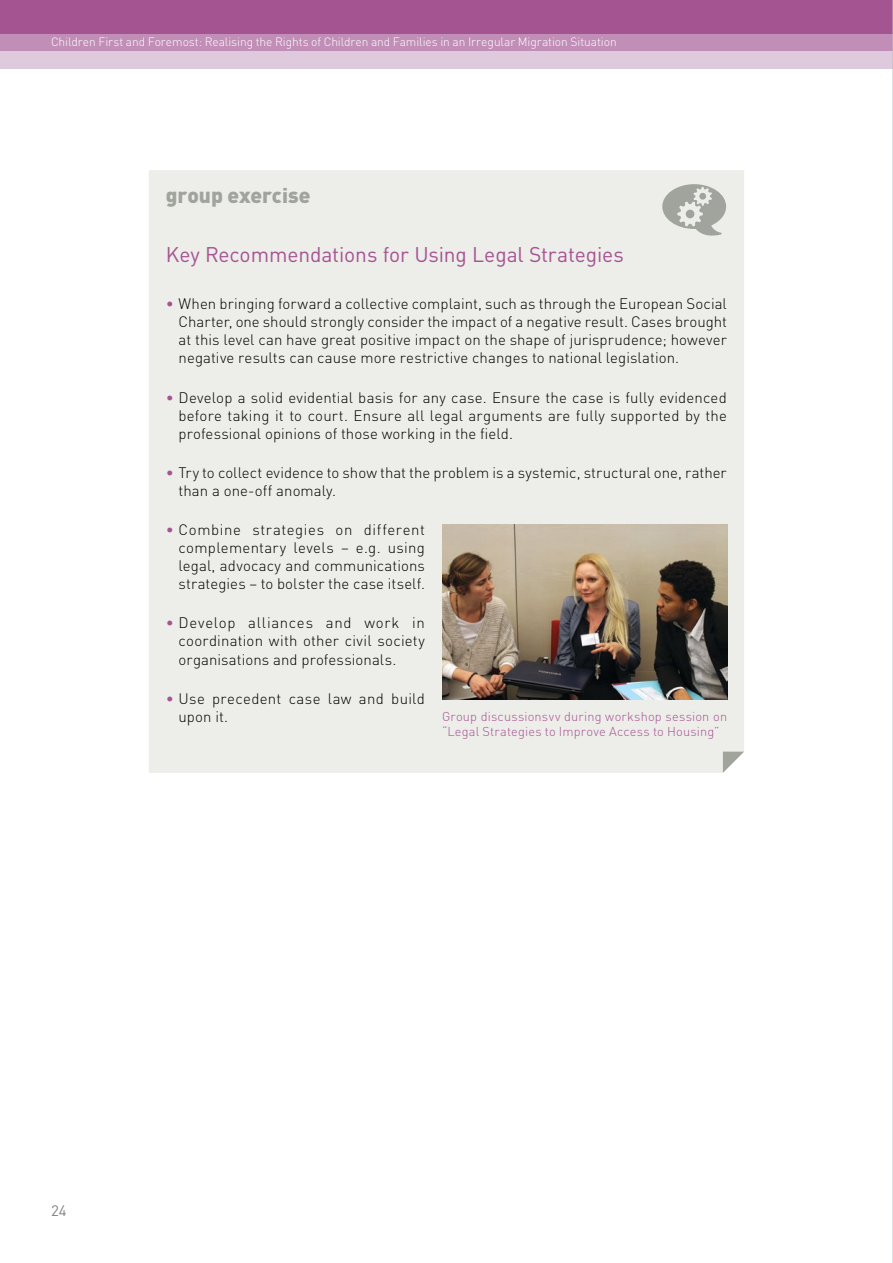
<style>
.page{position:relative;width:893px;height:1263px;background:#fff}
.page>*{position:absolute;margin:0;border:0;box-sizing:border-box;transform-origin:0 0}
.t1{font:21px "DIN Pro";letter-spacing:-.005em;color:#a55492}
.t2{font:900 21px "DIN Pro";color:#a1a49d}
.t3{font:300 15px/18px "DIN Pro";letter-spacing:.005em;color:#000;text-align:justify}
.t4{font:300 15px/18px "DIN Pro";letter-spacing:.025em;color:#000}
.t5{font:15px "DIN Pro";color:#808285}
.t6{font:300 12.75px/15.3px "DIN Pro";letter-spacing:.015em;color:#a55492}
.t7{font:300 12px "DIN Pro";letter-spacing:-.005em;color:#fff}
.s1{color:#a55492}
</style>
<div class="page">
<div style="left:0;top:0;width:893px;height:34px;background:#a55492"></div>
<div style="left:0;top:34px;width:893px;height:17px;background:#c18eb7"></div>
<div style="left:0;top:51px;width:893px;height:17px;background:#dfc9dd"></div>
<hr style="left:892px;top:0;width:1px;height:1263px;background:#bcbec0">
<div style="left:149px;top:170px;width:595px;height:603px;background:#edede9"></div>
<svg style="left:723px;top:752px;width:21px;height:21px"></svg>
<img style="left:442px;top:524px;width:285px;height:176px">
<svg style="left:662px;top:184px;width:64px;height:55px;background:#c4c6c0"></svg>
<p class="t7" style="left:51px;top:34px;width:567px">Children First and Foremost: Realising the Rights of Children and Families in an Irregular Migration Situation</p>
<h1 class="t2" style="left:166px;top:181px;width:146px">group exercise</h1>
<h1 class="t1" style="left:166px;top:240px;width:460px">Key Recommendations for Using Legal Strategies</h1>
<p class="t3" style="left:179px;top:294px;width:550px;text-indent:-13px"><span class="s1">•</span> When bringing forward a collective complaint, such as through the European Social Charter, one should strongly consider the impact of a negative result. Cases brought at this level can have great positive impact on the shape of jurisprudence; however negative results can cause more restrictive changes to national legislation.</p>
<p class="t3" style="left:179px;top:388px;width:550px;text-indent:-13px"><span class="s1">•</span> Develop a solid evidential basis for any case. Ensure the case is fully evidenced before taking it to court. Ensure all legal arguments are fully supported by the professional opinions of those working in the field.</p>
<p class="t3" style="left:179px;top:463px;width:550px;text-indent:-13px"><span class="s1">•</span> Try to collect evidence to show that the problem is a systemic, structural one, rather than a one-off anomaly.</p>
<p class="t3" style="left:179px;top:520px;width:248px;text-indent:-13px"><span class="s1">•</span> Combine strategies on different complementary levels – e.g. using legal, advocacy and communications strategies – to bolster the case itself.</p>
<p class="t3" style="left:179px;top:613px;width:248px;text-indent:-13px"><span class="s1">•</span> Develop alliances and work in coordination with other civil society organisations and professionals.</p>
<p class="t4" style="left:179px;top:689px;width:248px;text-indent:-13px"><span class="s1">•</span> Use precedent case law and build upon it.</p>
<p class="t6" style="left:442px;top:708px;width:287px">Group discussionsvv during workshop session on “Legal Strategies to Improve Access to Housing”</p>
<p class="t5" style="left:51px;top:1200px;width:17px">24</p>
</div>
